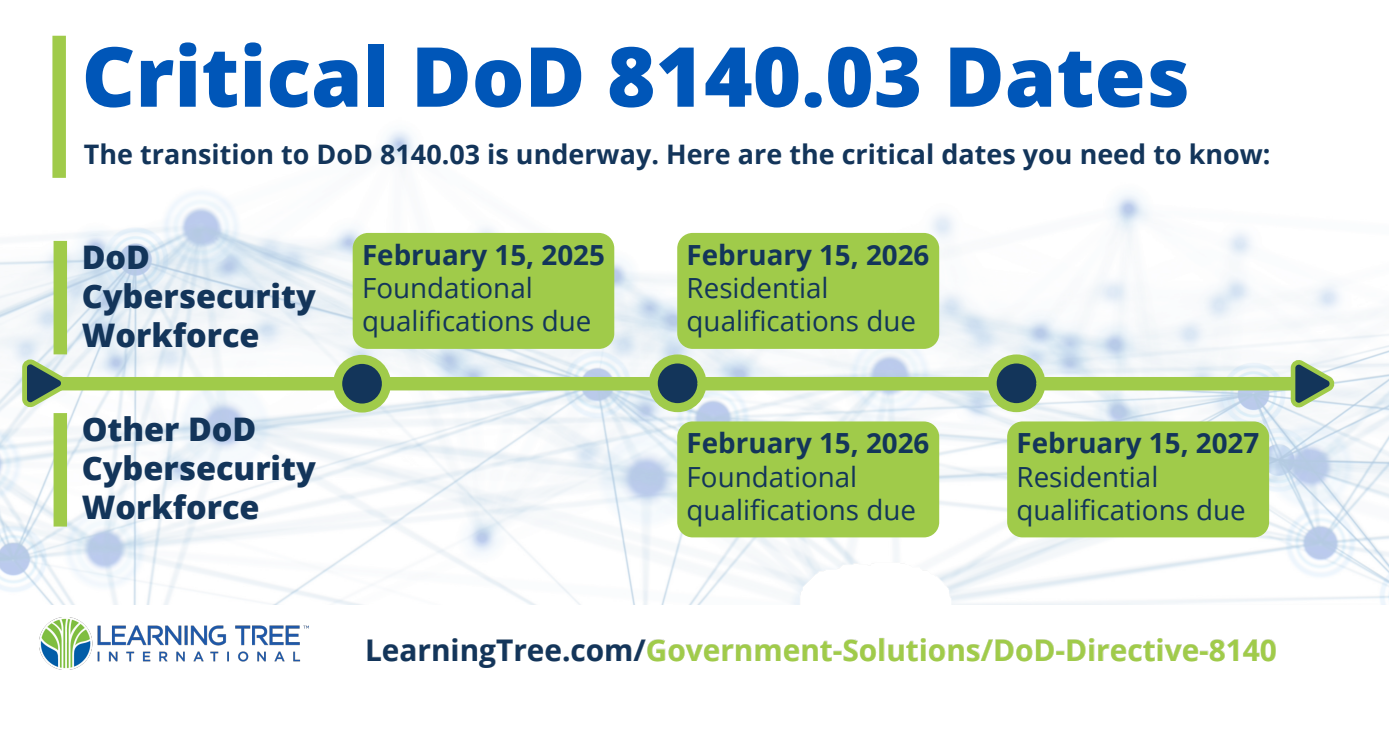
<style>
.page{position:relative;width:1389px;height:729px;background:#fff}
.page>*{position:absolute;margin:0;border:0;box-sizing:border-box;transform-origin:0 0}
.t1{font:800 82.8px "Open Sans";color:#0056b8}
.t2{font:800 32.4px/38.9px "Open Sans";color:#13355a}
.t3{font:700 29.7px "Open Sans";color:#a0cb4a}
.t4{font:27.68px/33.3px "Open Sans";color:#13355a}
.t5{font:700 27.68px "Open Sans";color:#13355a}
.t6{font:700 27px "Open Sans";color:#13355a}
.s1{color:#13355a}
</style>
<div class="page">
<img style="left:0;top:35px;width:1389px;height:570px">
<div style="left:44px;top:377px;width:1258px;height:13px;background:#a0cb4a"></div>
<div style="left:52px;top:36px;width:14px;height:142px;background:#a0cb4a"></div>
<div style="left:54px;top:241px;width:13px;height:113px;background:#a0cb4a"></div>
<div style="left:54px;top:413px;width:13px;height:114px;background:#a0cb4a"></div>
<svg style="left:338px;top:359px;width:48px;height:49px"></svg>
<div style="left:333px;top:355px;width:58px;height:58px;border:9px solid #a0cb4a;border-radius:50%"></div>
<svg style="left:992px;top:359px;width:48px;height:49px"></svg>
<div style="left:987px;top:354px;width:58px;height:58px;border:9px solid #a0cb4a;border-radius:50%"></div>
<div style="left:353px;top:233px;width:261px;height:116px;background:#a0cb4a;border-radius:15px"></div>
<div style="left:677px;top:421px;width:262px;height:116px;background:#a0cb4a;border-radius:15px"></div>
<div style="left:677px;top:233px;width:262px;height:116px;background:#a0cb4a;border-radius:15px"></div>
<div style="left:1007px;top:421px;width:262px;height:116px;background:#a0cb4a;border-radius:15px"></div>
<svg style="left:368px;top:638px;width:908px;height:30px"></svg>
<svg style="left:653px;top:359px;width:49px;height:49px"></svg>
<div style="left:649px;top:354px;width:57px;height:58px;border:9px solid #a0cb4a;border-radius:50%"></div>
<svg style="left:1288px;top:355px;width:51px;height:56px"></svg>
<svg style="left:20px;top:354px;width:51px;height:57px"></svg>
<img style="left:39px;top:617px;width:269px;height:53px">
<h1 class="t1" style="left:82px;top:14px;width:1109px">Critical DoD 8140.03 Dates</h1>
<p class="t6" style="left:84px;top:135px;width:1188px">The transition to DoD 8140.03 is underway. Here are the critical dates you need to know:</p>
<p class="t2" style="left:82px;top:236px;width:236px">DoD<br>Cybersecurity<br>Workforce</p>
<p class="t2" style="left:82px;top:408px;width:236px">Other DoD<br>Cybersecurity<br>Workforce</p>
<p class="t5" style="left:362px;top:235px;width:244px">February 15, 2025</p>
<p class="t4" style="left:362px;top:271px;width:231px">Foundational qualifications due</p>
<p class="t5" style="left:686px;top:235px;width:244px">February 15, 2026</p>
<p class="t4" style="left:686px;top:271px;width:231px">Residential qualifications due</p>
<p class="t5" style="left:686px;top:424px;width:244px">February 15, 2026</p>
<p class="t4" style="left:686px;top:459px;width:231px">Foundational qualifications due</p>
<p class="t5" style="left:1016px;top:424px;width:244px">February 15, 2027</p>
<p class="t4" style="left:1016px;top:459px;width:231px">Residential qualifications due</p>
<p class="t3" style="left:365px;top:629px;width:913px"><span class="s1">LearningTree.com/</span>Government-Solutions/DoD-Directive-8140</p>
</div>
